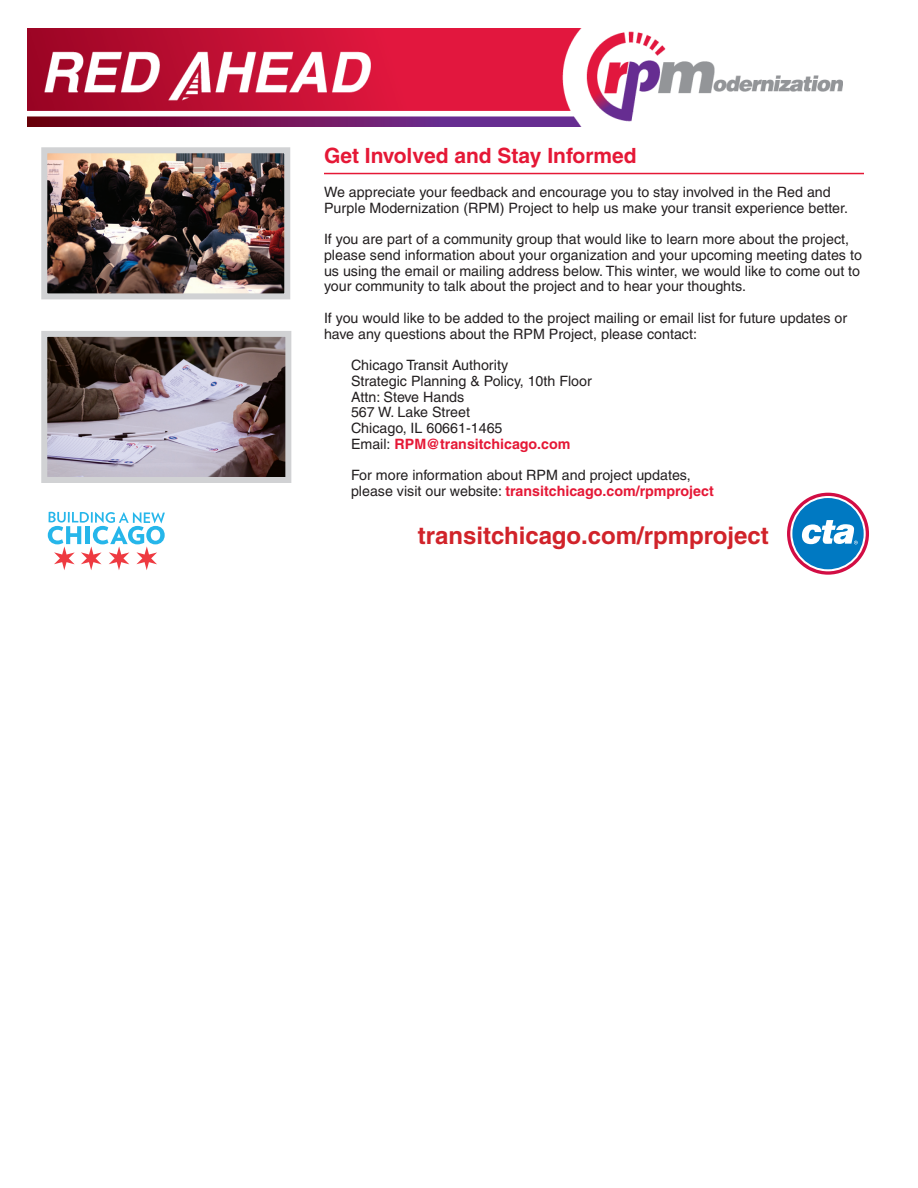
<style>
.page{position:relative;width:918px;height:1188px;background:#fff}
.page>*{position:absolute;margin:0;border:0;box-sizing:border-box;transform-origin:0 0}
.t1{font:700 24px "Helvetica";color:#d1232a}
.t2{font:700 21px "Helvetica";color:#e51836}
.t3{font:14.25px/15.8px "Helvetica";color:#231f20}
.t4{font:700 14.25px "Helvetica";color:#e51836}
.s1{font-weight:400;color:#231f20}
.s2{font-weight:700;color:#e51836}
</style>
<div class="page">
<img style="left:27px;top:28px;width:816px;height:98px">
<hr style="left:324px;top:173px;width:540px;height:1px;background:#e51836">
<img style="left:48px;top:154px;width:235px;height:138px">
<div style="left:41px;top:147px;width:249px;height:152px;border:6px solid #d1d2d4"></div>
<img style="left:48px;top:338px;width:236px;height:138px">
<div style="left:41px;top:331px;width:250px;height:152px;border:6px solid #d1d2d4"></div>
<svg style="left:48px;top:512px;width:117px;height:58px"></svg>
<svg style="left:787px;top:493px;width:82px;height:82px"></svg>
<p class="t2" style="left:324px;top:143px;width:314px">Get Involved and Stay Informed</p>
<p class="t3" style="left:324px;top:184px;width:526px">We appreciate your feedback and encourage you to stay involved in the Red and<br>Purple Modernization (RPM) Project to help us make your transit experience better.</p>
<p class="t3" style="left:324px;top:231px;width:539px">If you are part of a community group that would like to learn more about the project, please send information about your organization and your upcoming meeting dates to us using the email or mailing address below. This winter, we would like to come out to your community to talk about the project and to hear your thoughts.</p>
<p class="t3" style="left:324px;top:310px;width:525px">If you would like to be added to the project mailing or email list for future updates or have any questions about the RPM Project, please contact:</p>
<p class="t3" style="left:351px;top:357px;width:159px">Chicago Transit Authority</p>
<p class="t3" style="left:351px;top:373px;width:242px">Strategic Planning &amp; Policy, 10th Floor</p>
<p class="t3" style="left:351px;top:389px;width:115px">Attn: Steve Hands</p>
<p class="t3" style="left:351px;top:404px;width:121px">567 W. Lake Street</p>
<p class="t3" style="left:351px;top:420px;width:153px">Chicago, IL 60661-1465</p>
<p class="t4" style="left:351px;top:435px;width:221px"><span class="s1">Email:</span> RPM@transitchicago.com</p>
<p class="t3" style="left:351px;top:467px;width:364px">For more information about RPM and project updates, please visit our website: <span class="s2">transitchicago.com/rpmproject</span></p>
<p class="t1" style="left:418px;top:521px;width:353px">transitchicago.com/rpmproject</p>
</div>
